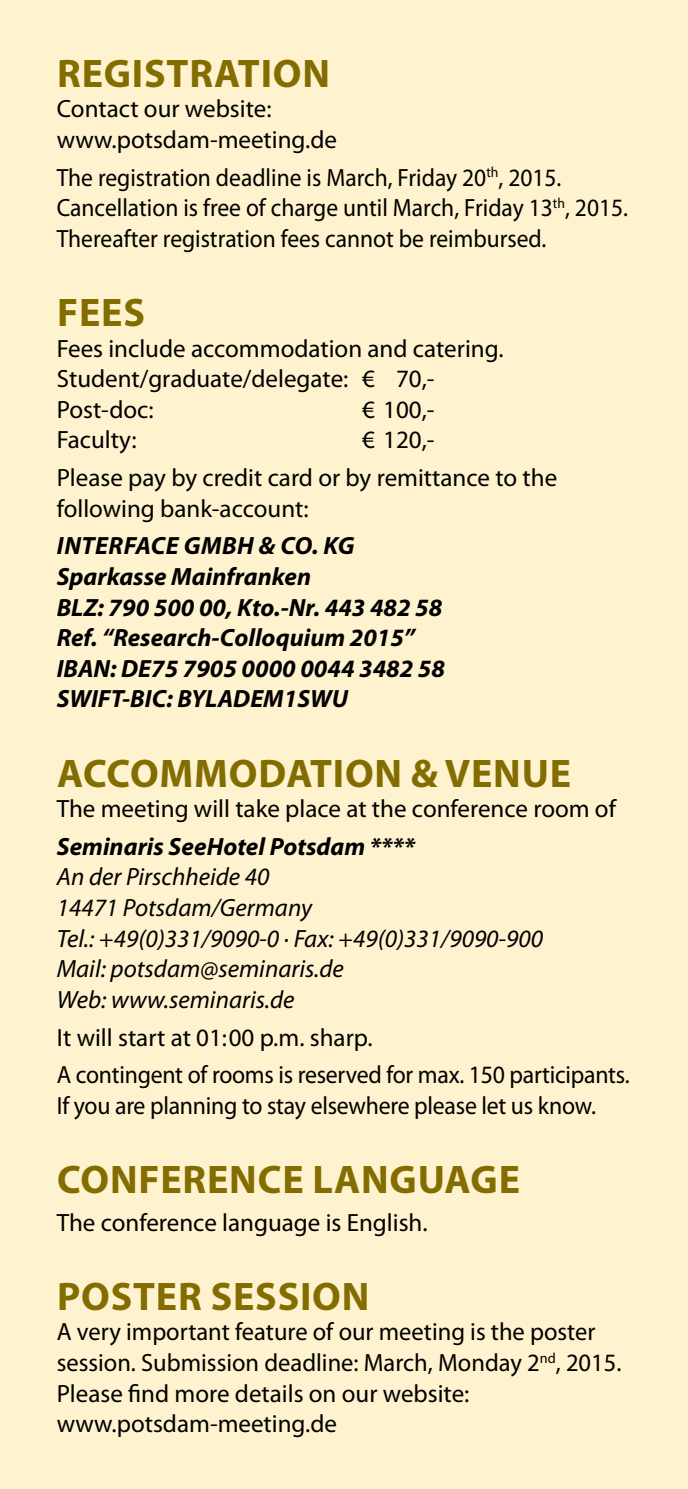
<style>
.page{position:relative;width:688px;height:1489px;background:#fff}
.page>*{position:absolute;margin:0;border:0;box-sizing:border-box;transform-origin:0 0}
.t1{font:700 40px "Myriad Pro";letter-spacing:.02em;color:#836d00}
.t2{font:25px/30.5px "Myriad Pro";color:#000}
.t3{font:italic 700 25px/30.5px "Myriad Pro";color:#000}
.t4{font:25px/30.5px "Myriad Pro";color:#000;scale:.94 1}
.t5{font:italic 25px/30.5px "Myriad Pro";color:#000}
.t6{font:25px "Myriad Pro";color:#000;scale:.95 1}
</style>
<div class="page">
<div style="left:0;top:0;width:687px;height:1488px;background:#fff2ce"></div>
<h1 class="t1" style="left:57px;top:51px;width:98px">REGISTRATION</h1>
<p class="t2" style="left:57px;top:94px;width:282px">Contact our website: www.potsdam-meeting.de</p>
<p class="t4" style="left:57px;top:162px;width:609px">The registration deadline is March, Friday 20<sup>th</sup>, 2015.<br>Cancellation is free of charge until March, Friday 13<sup>th</sup>, 2015.<br>Thereafter registration fees cannot be reimbursed.</p>
<h1 class="t1" style="left:57px;top:290px;width:85px">FEES</h1>
<p class="t2" style="left:57px;top:333px;width:448px">Fees include accommodation and catering.<br>Student/graduate/delegate: € 70,-<br>Post-doc:</p>
<p class="t2" style="left:362px;top:394px;width:74px">€ 100,-</p>
<p class="t2" style="left:57px;top:425px;width:82px">Faculty:</p>
<p class="t2" style="left:57px;top:421px;width:502px;line-height:37.8px;text-indent:305px">€ 120,-<br>Please pay by credit card or by remittance to the</p>
<p class="t2" style="left:57px;top:493px;width:253px">following bank-account:</p>
<p class="t3" style="left:57px;top:531px;width:389px">Interface GmbH &amp; Co. KG<br>Sparkasse Mainfranken<br>BLZ: 790 500 00, Kto.-Nr. 443 482 58<br>Ref. “Research-Colloquium 2015”<br>IBAN: DE75 7905 0000 0044 3482 58<br>SWIFT-BIC: BYLADEM 1SWU</p>
<h1 class="t1" style="left:57px;top:750px;width:35px">ACCO</h1>
<h1 class="t1" style="left:159px;top:750px;width:95px">MMODATION</h1>
<h1 class="t1" style="left:410px;top:750px;width:158px">&amp; VENUE</h1>
<p class="t2" style="left:57px;top:794px;width:560px">The meeting will take place at the conference room of</p>
<p class="t3" style="left:57px;top:831px;width:360px">Seminaris SeeHotel Potsdam ****</p>
<p class="t5" style="left:57px;top:862px;width:488px">An der Pirschheide 40<br>14471 Potsdam/Germany<br>Tel.: +49(0)331/9090-0 · Fax: +49(0)331/9090-900<br>Mail: potsdam@seminaris.de<br>Web: www.seminaris.de</p>
<p class="t2" style="left:57px;top:1018px;width:574px;line-height:37.8px">It will start at 01:00 p.m. sharp.<br>A contingent of rooms is reserved for max. 150 participants.</p>
<p class="t6" style="left:57px;top:1091px;width:569px">If you are planning to stay elsewhere please let us know.</p>
<h1 class="t1" style="left:57px;top:1156px;width:50px">CONF</h1>
<h1 class="t1" style="left:160px;top:1156px;width:177px">ERENCE LAN</h1>
<h1 class="t1" style="left:389px;top:1156px;width:132px">GUAGE</h1>
<p class="t2" style="left:57px;top:1207px;width:372px">The conference language is English.</p>
<h1 class="t1" style="left:57px;top:1273px;width:314px">POSTER SESSION</h1>
<p class="t2" style="left:57px;top:1317px;width:566px">A very important feature of our meeting is the poster session. Submission deadline: March, Monday 2<sup>nd</sup>, 2015.<br>Please find more details on our website: www.potsdam-meeting.de</p>
</div>
